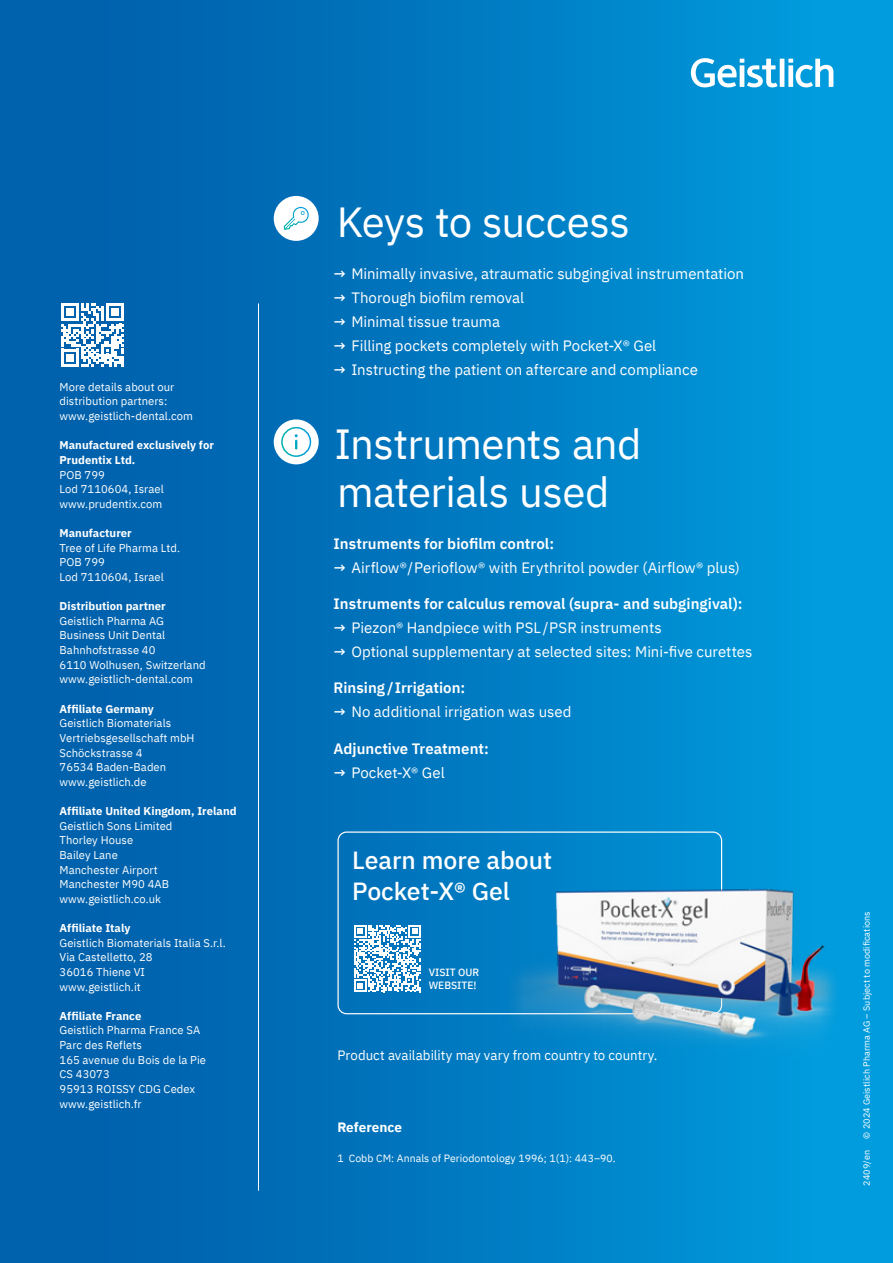
<style>
.page{position:relative;width:893px;height:1263px;background:#fff}
.page>*{position:absolute;margin:0;border:0;box-sizing:border-box;transform-origin:0 0}
.t1{font:42px/48px "IBM Plex Sans";letter-spacing:-.015em;color:#fff}
.t2{font:500 24.75px/31.5px "IBM Plex Sans";color:#fff}
.t3{font:15px "IBM Plex Sans";color:#fff}
.t4{font:15px "IBM Plex Sans Sm Bld";color:#fff}
.t5{font:13.5px "IBM Plex Sans";letter-spacing:.005em;color:#fff}
.t6{font:700 13.5px "IBM Plex Sans";color:#fff}
.t7{font:11.25px/14.5px "IBM Plex Sans";letter-spacing:.005em;color:#fff}
.t8{font:700 11.25px/14.7px "IBM Plex Sans";letter-spacing:.005em;color:#fff}
.t9{font:10.5px "IBM Plex Sans";letter-spacing:.005em;color:#fff}
.t10{font:500 10.5px/12.8px "IBM Plex Sans";color:#fff}
.t11{font:9px "IBM Plex Sans";letter-spacing:.01em;color:#fff}
.s1{font-weight:500}
</style>
<div class="page">
<div style="left:0;top:0;width:893px;height:1263px;background:linear-gradient(to right,#0059a6,#009dde)"></div>
<hr style="left:780px;top:59px;width:4px;height:28px;background:#fff">
<svg style="left:691px;top:58px;width:86px;height:29px"></svg>
<svg style="left:788px;top:59px;width:45px;height:28px"></svg>
<div style="left:274px;top:419px;width:45px;height:45px;background:#fff;border-radius:50%"></div>
<div style="left:281px;top:427px;width:30px;height:30px;border:2px solid #fff;border-radius:50%"></div>
<svg style="left:295px;top:434px;width:3px;height:16px"></svg>
<div style="left:274px;top:196px;width:45px;height:45px;background:#fff;border-radius:50%"></div>
<svg style="left:284px;top:207px;width:25px;height:23px"></svg>
<svg style="left:61px;top:304px;width:63px;height:62px"></svg>
<hr style="left:258px;top:303px;width:1px;height:888px;background:#fff">
<svg style="left:354px;top:925px;width:67px;height:67px"></svg>
<img style="left:474px;top:807px;width:394px;height:279px">
<p class="t7" style="left:60px;top:379px;width:135px">More details about our distribution partners: www.geistlich-dental.com</p>
<p class="t8" style="left:60px;top:437px;width:156px">Manufactured exclusively for<br>Prudentix Ltd.</p>
<p class="t7" style="left:60px;top:466px;width:106px">POB 799<br>Lod 7110604, Israel www.prudentix.com</p>
<p class="t8" style="left:60px;top:525px;width:74px">Manufacturer</p>
<p class="t7" style="left:60px;top:539px;width:122px">Tree of Life Pharma Ltd.<br>POB 799<br>Lod 7110604, Israel</p>
<p class="t8" style="left:60px;top:598px;width:108px">Distribution partner</p>
<p class="t7" style="left:60px;top:613px;width:148px">Geistlich Pharma AG<br>Business Unit Dental<br>Bahnhofstrasse 40<br>6110 Wolhusen, Switzerland www.geistlich-dental.com</p>
<p class="t8" style="left:60px;top:700px;width:96px">Affiliate Germany</p>
<p class="t7" style="left:60px;top:715px;width:137px">Geistlich Biomaterials<br>Vertriebsgesellschaft mbH<br>Schöckstrasse 4<br>76534 Baden-Baden www.geistlich.de</p>
<p class="t8" style="left:60px;top:803px;width:179px">Affiliate United Kingdom, Ireland</p>
<p class="t7" style="left:60px;top:817px;width:114px">Geistlich Sons Limited<br>Thorley House<br>Bailey Lane<br>Manchester Airport<br>Manchester M90 4AB www.geistlich.co.uk</p>
<p class="t8" style="left:60px;top:920px;width:72px">Affiliate Italy</p>
<p class="t7" style="left:60px;top:934px;width:168px">Geistlich Biomaterials Italia S.r.l.<br>Via Castelletto, 28<br>36016 Thiene VI www.geistlich.it</p>
<p class="t8" style="left:60px;top:1007px;width:83px">Affiliate France</p>
<p class="t7" style="left:60px;top:1022px;width:148px">Geistlich Pharma France SA<br>Parc des Reflets<br>165 avenue du Bois de la Pie<br>CS 43073<br>95913 ROISSY CDG Cedex www.geistlich.fr</p>
<h1 class="t1" style="left:337px;top:195px;width:295px">Keys to success</h1>
<h3 class="t3" style="left:334px;top:263px;width:412px"><span class="s1">→</span> Minimally invasive, atraumatic subgingival instrumentation</h3>
<h3 class="t3" style="left:334px;top:287px;width:192px"><span class="s1">→</span> Thorough biofilm removal</h3>
<h3 class="t3" style="left:334px;top:311px;width:168px"><span class="s1">→</span> Minimal tissue trauma</h3>
<h3 class="t3" style="left:334px;top:335px;width:324px"><span class="s1">→</span> Filling pockets completely with Pocket-X® Gel</h3>
<h3 class="t3" style="left:334px;top:359px;width:366px"><span class="s1">→</span> Instructing the patient on aftercare and compliance</h3>
<h1 class="t1" style="left:334px;top:417px;width:308px">Instruments and materials used</h1>
<h3 class="t4" style="left:334px;top:532px;width:222px">Instruments for biofilm control:</h3>
<h3 class="t3" style="left:334px;top:557px;width:408px"><span class="s1">→</span> Airflow®/Perioflow® with Erythritol powder (Airflow® plus)</h3>
<h3 class="t4" style="left:334px;top:592px;width:410px">Instruments for calculus removal (supra- and subgingival):</h3>
<h3 class="t3" style="left:334px;top:617px;width:330px"><span class="s1">→</span> Piezon® Handpiece with PSL/PSR instruments</h3>
<h3 class="t3" style="left:334px;top:641px;width:420px"><span class="s1">→</span> Optional supplementary at selected sites: Mini-five curettes</h3>
<h3 class="t4" style="left:334px;top:676px;width:133px">Rinsing /Irrigation:</h3>
<h3 class="t3" style="left:334px;top:701px;width:239px"><span class="s1">→</span> No additional irrigation was used</h3>
<h3 class="t4" style="left:334px;top:736px;width:157px">Adjunctive Treatment:</h3>
<h3 class="t3" style="left:334px;top:761px;width:113px"><span class="s1">→</span> Pocket-X® Gel</h3>
<h2 class="t2" style="left:352px;top:842px;width:201px">Learn more about<br>Pocket-X® Gel</h2>
<p class="t10" style="left:429px;top:965px;width:52px">VISIT OUR<br>WEBSITE!</p>
<p class="t5" style="left:337px;top:1044px;width:322px">Product availability may vary from country to country.</p>
<p class="t6" style="left:337px;top:1116px;width:66px">Reference</p>
<p class="t9" style="left:337px;top:1150px;width:280px">1 Cobb CM: Annals of Periodontology 1996; 1(1): 443–90.</p>
<p class="t11" style="left:860px;top:1185px;width:276px;rotate:-90deg">2409/en © 2024 Geistlich Pharma AG – Subject to modifications</p>
</div>
